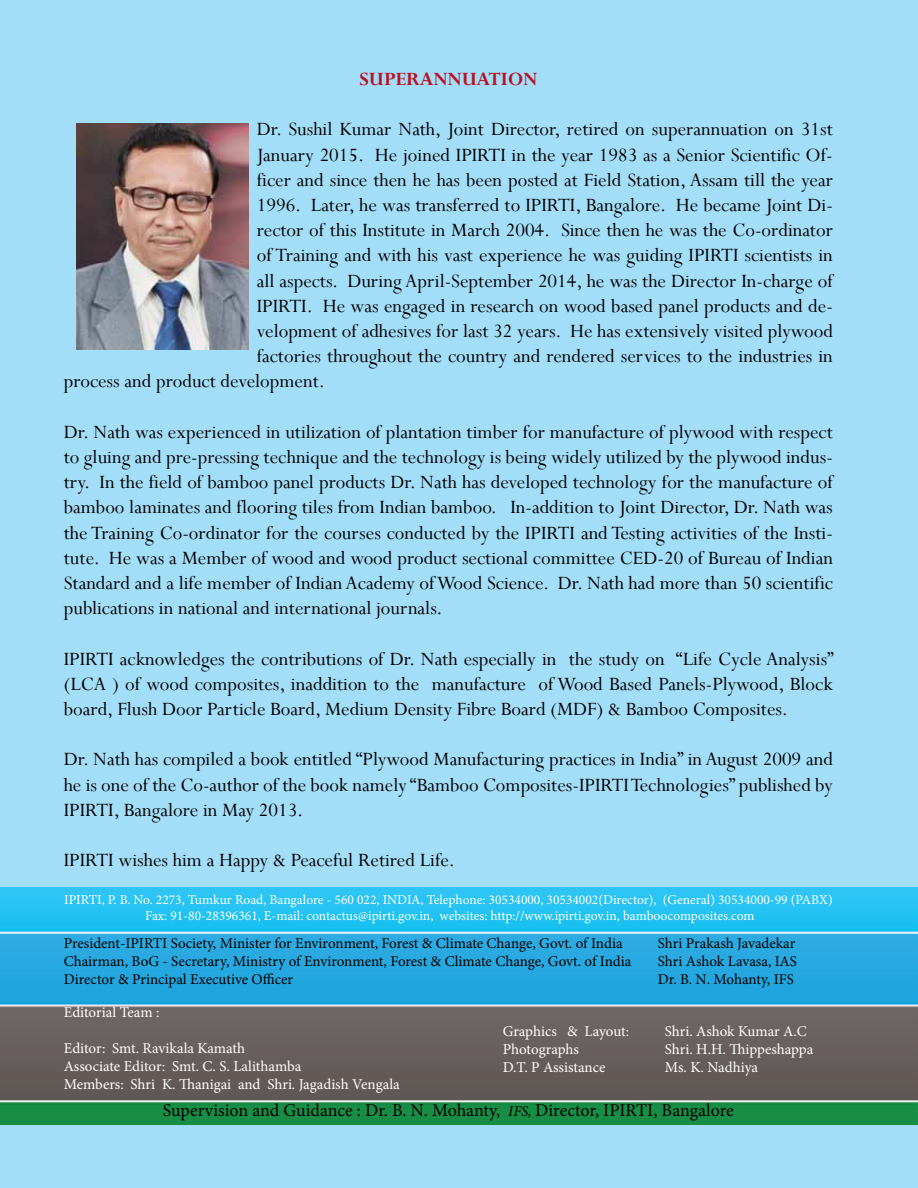
<style>
.page{position:relative;width:918px;height:1188px;background:#a3def9}
.page>*{position:absolute;margin:0;border:0;box-sizing:border-box;transform-origin:0 0}
.t1{font:21px/25.2px "Perpetua";color:#000;text-align:justify}
.t2{font:700 21px "Perpetua";color:#ba1223}
.t3{font:18px "Minion Pro";color:#000}
.t4{font:15px "Minion Pro";color:#000}
.t5{font:15px/18px "Minion Pro";letter-spacing:-.005em;color:#fff}
.t6{font:13.5px/16.2px "Minion Pro";color:#fff;text-align:center}
.s1{font-style:italic;font-size:15px}
</style>
<div class="page">
<img style="left:0;top:888px;width:918px;height:236px">
<img style="left:76px;top:123px;width:172px;height:227px">
<p class="t2" style="left:359px;top:66px;width:14px">SUPERANNUATION</p>
<p class="t1" style="left:257px;top:116px;width:578px">Dr. Sushil Kumar Nath, Joint Director, retired on superannuation on 31st</p>
<p class="t1" style="left:257px;top:142px;width:578px">January 2015. He joined IPIRTI in the year 1983 as a Senior Scientific Of-</p>
<p class="t1" style="left:257px;top:167px;width:578px">ficer and since then he has been posted at Field Station, Assam till the year</p>
<p class="t1" style="left:257px;top:192px;width:578px">1996. Later, he was transferred to IPIRTI, Bangalore. He became Joint Di-</p>
<p class="t1" style="left:257px;top:217px;width:578px">rector of this Institute in March 2004. Since then he was the Co-ordinator</p>
<p class="t1" style="left:257px;top:242px;width:578px">of Training and with his vast experience he was guiding IPIRTI scientists in</p>
<p class="t1" style="left:257px;top:268px;width:578px">all aspects. During April-September 2014, he was the Director In-charge of</p>
<p class="t1" style="left:257px;top:293px;width:578px">IPIRTI. He was engaged in research on wood based panel products and de-</p>
<p class="t1" style="left:257px;top:318px;width:578px">velopment of adhesives for last 32 years. He has extensively visited plywood</p>
<p class="t1" style="left:257px;top:343px;width:578px">factories throughout the country and rendered services to the industries in</p>
<p class="t1" style="left:64px;top:368px;width:263px">process and product development.</p>
<p class="t1" style="left:64px;top:419px;width:771px">Dr. Nath was experienced in utilization of plantation timber for manufacture of plywood with respect to gluing and pre-pressing technique and the technology is being widely utilized by the plywood indus&shy;try. In the field of bamboo panel products Dr. Nath has developed technology for the manufacture of bamboo laminates and flooring tiles from Indian bamboo. In-addition to Joint Director, Dr. Nath was the Training Co-ordinator for the courses conducted by the IPIRTI and Testing activities of the Insti&shy;tute. He was a Member of wood and wood product sectional committee CED-20 of Bureau of Indian Standard and a life member of Indian Academy of Wood Science. Dr. Nath had more than 50 scientific publications in national and international journals.</p>
<p class="t1" style="left:64px;top:646px;width:772px">IPIRTI acknowledges the contributions of Dr. Nath especially in the study on “Life Cycle Analysis” (LCA ) of wood composites, inaddition to the manufacture of Wood Based Panels-Plywood, Block board, Flush Door Particle Board, Medium Density Fibre Board (MDF) &amp; Bamboo Composites.</p>
<p class="t1" style="left:64px;top:746px;width:771px">Dr. Nath has compiled a book entitled “Plywood Manufacturing practices in India” in August 2009 and he is one of the Co-author of the book namely “Bamboo Composites-IPIRTI Technologies” published by IPIRTI, Bangalore in May 2013.</p>
<p class="t1" style="left:64px;top:847px;width:393px">IPIRTI wishes him a Happy &amp; Peaceful Retired Life.</p>
<p class="t6" style="left:64px;top:892px;width:770px">IPIRTI, P. B. No. 2273, Tumkur Road, Bangalore - 560 022, INDIA, Telephone: 30534000, 30534002(Director), (General) 30534000-99 (PABX)<br>Fax: 91-80-28396361, E-mail: contactus@ipirti.gov.in, websites: http://www.ipirti.gov.in, bamboocomposites.com</p>
<p class="t4" style="left:64px;top:933px;width:560px">President-IPIRTI Society, Minister for Environment, Forest &amp; Climate Change, Govt. of India</p>
<p class="t4" style="left:658px;top:933px;width:139px">Shri Prakash Javadekar</p>
<p class="t4" style="left:64px;top:951px;width:569px">Chairman, BoG - Secretary, Ministry of Environment, Forest &amp; Climate Change, Govt. of India</p>
<p class="t4" style="left:658px;top:951px;width:141px">Shri Ashok Lavasa, IAS</p>
<p class="t4" style="left:64px;top:969px;width:231px">Director &amp; Principal Executive Officer</p>
<p class="t4" style="left:658px;top:969px;width:138px">Dr. B. N. Mohanty, IFS</p>
<p class="t5" style="left:64px;top:1003px;width:97px">Editorial Team :</p>
<p class="t5" style="left:64px;top:1039px;width:338px">Editor: Smt. Ravikala Kamath<br>Associate Editor: Smt. C. S. Lalithamba<br>Members: Shri K. Thanigai and Shri. Jagadish Vengala</p>
<p class="t5" style="left:503px;top:1022px;width:128px">Graphics &amp; Layout:</p>
<p class="t5" style="left:665px;top:1022px;width:144px">Shri. Ashok Kumar A.C</p>
<p class="t5" style="left:503px;top:1040px;width:78px">Photographs</p>
<p class="t5" style="left:665px;top:1040px;width:150px">Shri. H.H. Thippeshappa</p>
<p class="t5" style="left:503px;top:1058px;width:104px">D.T. P Assistance</p>
<p class="t5" style="left:665px;top:1058px;width:95px">Ms. K. Nadhiya</p>
<p class="t3" style="left:163px;top:1098px;width:572px">Supervision and Guidance : Dr. B. N. Mohanty, <span class="s1">IFS,</span> Director, IPIRTI, Bangalore</p>
</div>
